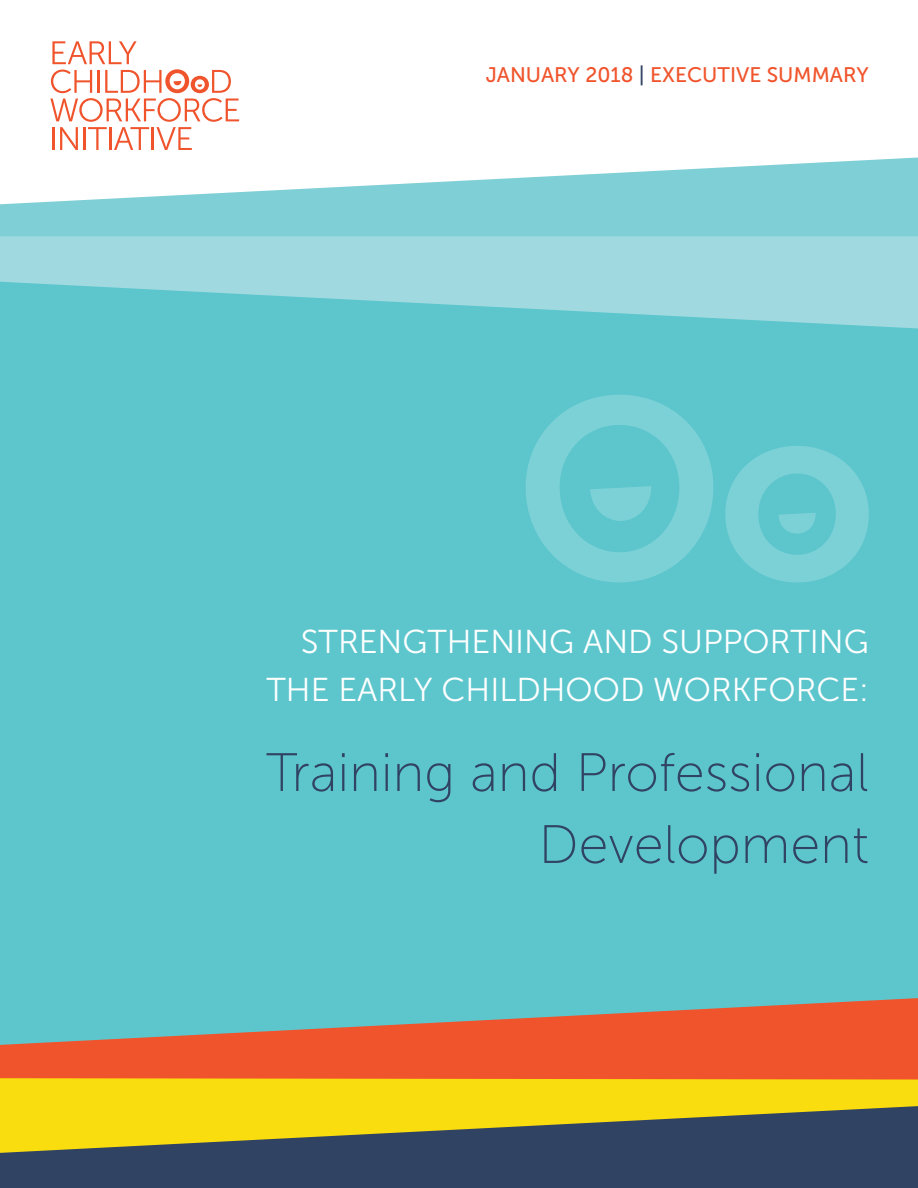
<style>
.page{position:relative;width:918px;height:1188px;background:#fff}
.page>*{position:absolute;margin:0;border:0;box-sizing:border-box;transform-origin:0 0}
.t1{font:54px/72px "Museo Sans 100";color:#314363;text-align:right}
.t2{font:33px/48px "Museo Sans 300";color:#fff;text-align:right}
.t3{font:21px "Museo Sans 500";color:#f0542c}
.s1{color:#314363}
</style>
<div class="page">
<div style="left:0;top:219px;width:918px;height:276px;background:#a0dae0"></div>
<div style="left:0;top:282px;width:918px;height:716px;background:#5dc6cd"></div>
<svg style="left:0;top:998px;width:918px;height:80px;background:#c4765c"></svg>
<svg style="left:0;top:158px;width:918px;height:78px;fill:#7fcfd6"></svg>
<div style="left:0;top:1078px;width:918px;height:28px;background:#fadd0e"></div>
<svg style="left:0;top:1106px;width:918px;height:82px;background:#6b6f4a"></svg>
<svg style="left:526px;top:395px;width:187px;height:187px;background:#6ccbd1"></svg>
<svg style="left:725px;top:446px;width:144px;height:136px;background:#6eccd2"></svg>
<svg style="left:50px;top:41px;width:189px;height:109px"></svg>
<p class="t3" style="left:486px;top:64px;width:385px">JANUARY 2018 <span class="s1">|</span> EXECUTIVE SUMMARY</p>
<p class="t2" style="left:267px;top:618px;width:604px">STRENGTHENING AND SUPPORTING<br>THE EARLY CHILDHOOD WORKFORCE:</p>
<h1 class="t1" style="left:266px;top:737px;width:604px">Training and Professional<br>Development</h1>
</div>
